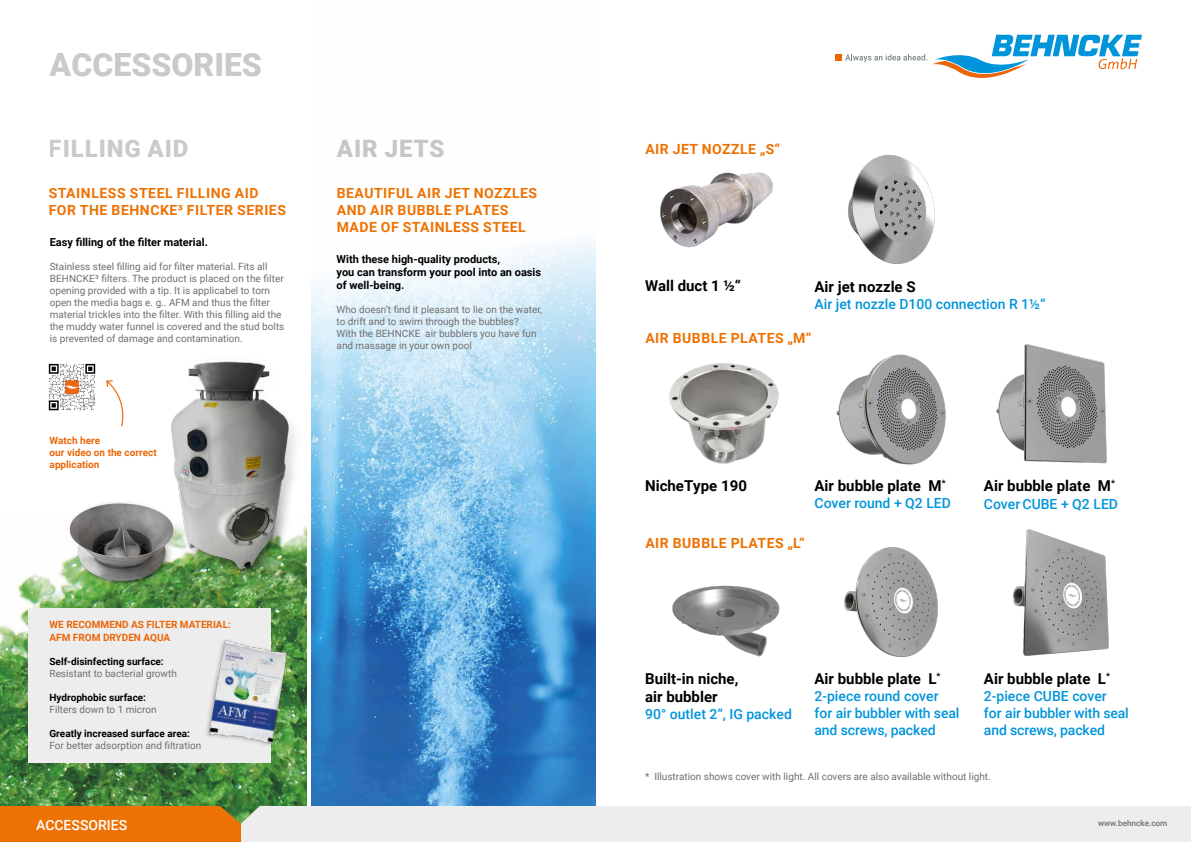
<style>
.page{position:relative;width:1191px;height:842px;background:#fff}
.page>*{position:absolute;margin:0;border:0;box-sizing:border-box;transform-origin:0 0}
.t1{font:900 32px "Roboto";color:#c6c6c6}
.t2{font:900 24px "Roboto";letter-spacing:.035em;color:#c6c6c6}
.t3{font:700 15px/18px "Roboto";color:#000}
.t4{font:500 14px/16.8px "Roboto";color:#0095db}
.t5{font:700 14px/16.8px "Roboto";letter-spacing:.035em;color:#ee7203}
.t6{font:500 14px "Roboto";color:#fff}
.t7{font:700 11px/13.2px "Roboto";color:#000}
.t8{font:10px/12px "Roboto";color:#706f6f}
.t9{font:700 10px/12px "Roboto";color:#ec6608}
.t10{font:700 10px "Roboto";color:#000}
.t11{font:500 8.2px "Roboto";color:#706f6f}
</style>
<div class="page">
<img style="left:0;top:574px;width:306px;height:232px">
<img style="left:171px;top:361px;width:136px;height:234px">
<img style="left:58px;top:484px;width:135px;height:116px">
<div style="left:28px;top:608px;width:242px;height:155px;background:#ededed"></div>
<div style="left:204px;top:638px;width:85px;height:110px;background:#ededed"></div>
<img style="left:207px;top:639px;width:86px;height:109px">
<svg style="left:106px;top:380px;width:18px;height:47px"></svg>
<svg style="left:0;top:806px;width:1191px;height:36px;background:#ebd3bd"></svg>
<div style="left:834px;top:54px;width:7px;height:7px;background:#ec6608"></div>
<svg style="left:845px;top:35px;width:297px;height:43px"></svg>
<img style="left:48px;top:363px;width:48px;height:48px">
<img style="left:311px;top:241px;width:284px;height:565px">
<img style="left:848px;top:154px;width:87px;height:110px">
<img style="left:660px;top:172px;width:113px;height:76px">
<img style="left:672px;top:585px;width:108px;height:72px">
<img style="left:844px;top:547px;width:94px;height:110px">
<img style="left:1012px;top:529px;width:97px;height:127px">
<img style="left:669px;top:363px;width:110px;height:101px">
<img style="left:836px;top:354px;width:110px;height:111px">
<img style="left:996px;top:344px;width:111px;height:120px">
<h1 class="t1" style="left:50px;top:42px;width:214px">ACCESSORIES</h1>
<h2 class="t2" style="left:49px;top:132px;width:141px">FILLING AID</h2>
<h3 class="t5" style="left:49px;top:185px;width:239px">STAINLESS STEEL FILLING AID<br>FOR THE BEHNCKE³ FILTER SERIES</h3>
<p class="t7" style="left:50px;top:235px;width:160px">Easy filling of the filter material.</p>
<p class="t8" style="left:50px;top:260px;width:236px">Stainless steel filling aid for filter material. Fits all BEHNCKE³ filters. The product is placed on the filter opening provided with a tip. It is applicabel to torn open the media bags e. g.. AFM and thus the filter material trickles into the filter. With this filling aid the the muddy water funnel is covered and the stud bolts is prevented of damage and contamination.</p>
<p class="t9" style="left:50px;top:434px;width:109px">Watch here<br>our video on the correct application</p>
<h2 class="t2" style="left:337px;top:132px;width:109px">AIR JETS</h2>
<h3 class="t5" style="left:337px;top:185px;width:202px">BEAUTIFUL AIR JET NOZZLES<br>AND AIR BUBBLE PLATES<br>MADE OF STAINLESS STEEL</h3>
<p class="t7" style="left:336px;top:252px;width:206px">With these high-quality products,<br>you can transform your pool into an oasis of well-being.</p>
<p class="t8" style="left:336px;top:303px;width:207px">Who doesn‘t find it pleasant to lie on the water, to drift and to swim through the bubbles?<br>With the BEHNCKE air bubblers you have fun and massage in your own pool</p>
<p class="t9" style="left:49px;top:617px;width:183px;line-height:13.2px">WE RECOMMEND AS FILTER MATERIAL:<br>AFM FROM DRYDEN AQUA</p>
<p class="t10" style="left:49px;top:654px;width:116px">Self-disinfecting surface:</p>
<p class="t8" style="left:49px;top:667px;width:129px">Resistant to bacterial growth</p>
<p class="t10" style="left:49px;top:690px;width:98px">Hydrophobic surface:</p>
<p class="t8" style="left:49px;top:703px;width:109px">Filters down to 1 micron</p>
<p class="t10" style="left:49px;top:726px;width:142px">Greatly increased surface area:</p>
<p class="t8" style="left:49px;top:739px;width:153px">For better adsorption and filtration</p>
<h3 class="t5" style="left:645px;top:140px;width:136px">AIR JET NOZZLE „S“</h3>
<h3 class="t3" style="left:645px;top:276px;width:97px">Wall duct 1 ½“</h3>
<h3 class="t3" style="left:814px;top:277px;width:103px">Air jet nozzle S</h3>
<h3 class="t4" style="left:814px;top:295px;width:232px">Air jet nozzle D100 connection R 1½“</h3>
<h3 class="t5" style="left:645px;top:329px;width:168px">AIR BUBBLE PLATES „M“</h3>
<h3 class="t3" style="left:645px;top:476px;width:103px">NicheType 190</h3>
<h3 class="t3" style="left:814px;top:476px;width:133px">Air bubble plate M<sup>*</sup></h3>
<h3 class="t4" style="left:814px;top:494px;width:138px">Cover round + Q2 LED</h3>
<h3 class="t5" style="left:645px;top:534px;width:161px">AIR BUBBLE PLATES „L“</h3>
<h3 class="t3" style="left:984px;top:476px;width:133px">Air bubble plate M<sup>*</sup></h3>
<h3 class="t4" style="left:984px;top:495px;width:136px">CoverCUBE + Q2 LED</h3>
<h3 class="t3" style="left:645px;top:669px;width:95px">Built-in niche, air bubbler</h3>
<h3 class="t4" style="left:645px;top:705px;width:148px">90° outlet 2“, IG packed</h3>
<h3 class="t3" style="left:814px;top:669px;width:128px">Air bubble plate L<sup>*</sup></h3>
<h3 class="t4" style="left:814px;top:687px;width:146px">2-piece round cover for air bubbler with seal and screws, packed</h3>
<h3 class="t3" style="left:984px;top:669px;width:128px">Air bubble plate L<sup>*</sup></h3>
<h3 class="t4" style="left:984px;top:687px;width:146px">2-piece CUBE cover<br>for air bubbler with seal and screws, packed</h3>
<p class="t8" style="left:645px;top:770px;width:347px">* Illustration shows cover with light. All covers are also available without light.</p>
<h3 class="t6" style="left:36px;top:815px;width:93px">ACCESSORIES</h3>
<p class="t11" style="left:1098px;top:817px;width:71px">www.behncke.com</p>
</div>
